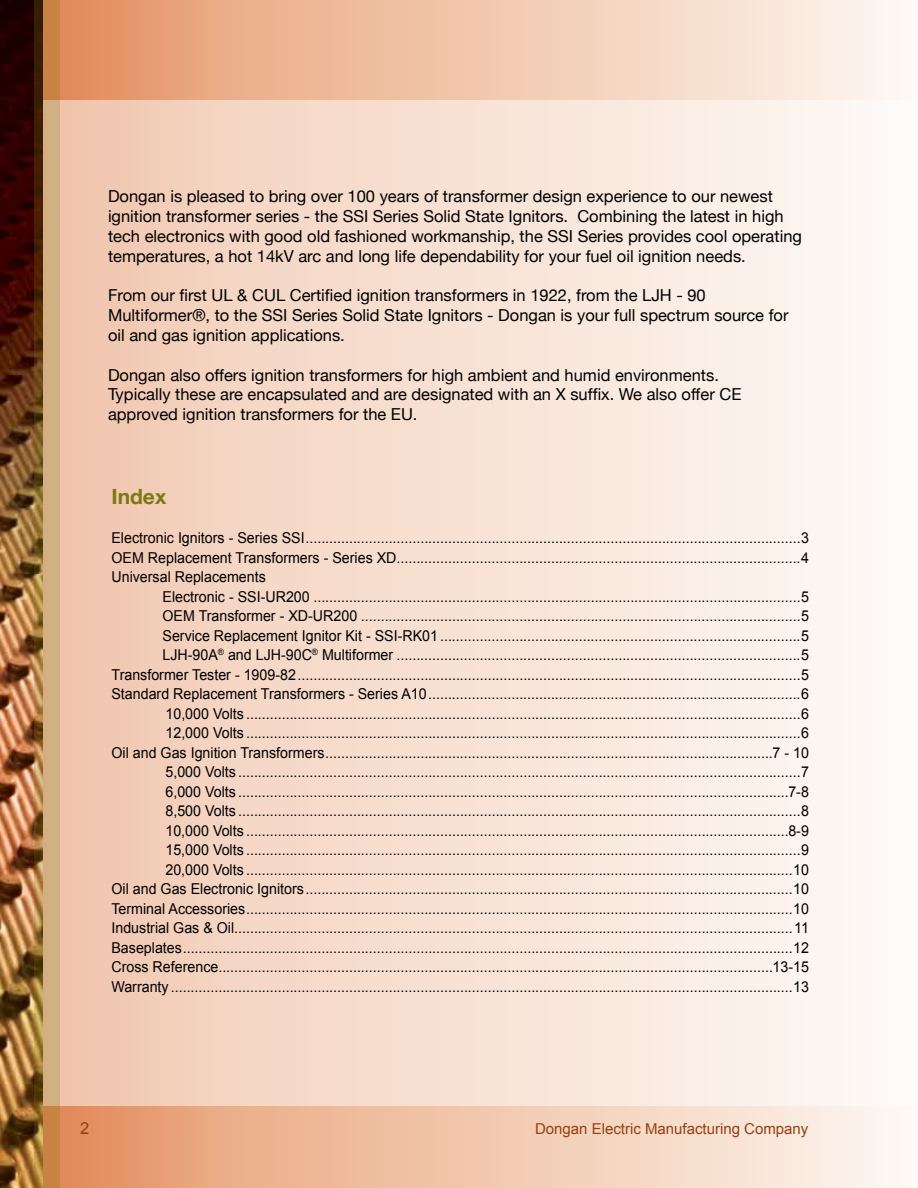
<style>
.page{position:relative;width:918px;height:1188px;background:#fff}
.page>*{position:absolute;margin:0;border:0;box-sizing:border-box;transform-origin:0 0}
.t1{font:700 21px "Helvetica Neue";color:#7c7910}
.t2{font:16.5px/19.8px "Helvetica Neue";color:#000}
.t3{font:16.5px "Arial";color:#954010}
.t4{font:15px/19.5px "Arial";color:#000;text-align:justify;scale:.95 1}
.t5{font:15px "Arial";color:#954010}
</style>
<div class="page">
<div style="left:0;top:0;width:918px;height:1188px;background:linear-gradient(to right,#e38d5c,#fefaf6)"></div>
<div style="left:0;top:100px;width:918px;height:1005px;background:linear-gradient(to right,#f0c5ad,#fefcfa)"></div>
<img style="left:0;top:0;width:34px;height:1188px">
<svg style="left:34px;top:0;width:25px;height:1188px;background:#b28b5a"></svg>
<p class="t2" style="left:108px;top:186px;width:695px">Dongan is pleased to bring over 100 years of transformer design experience to our newest ignition transformer series - the SSI Series Solid State Ignitors. Combining the latest in high tech electronics with good old fashioned workmanship, the SSI Series provides cool operating temperatures, a hot 14kV arc and long life dependability for your fuel oil ignition needs.</p>
<p class="t2" style="left:108px;top:285px;width:682px">From our first UL &amp; CUL Certified ignition transformers in 1922, from the LJH - 90<br>Multiformer®, to the SSI Series Solid State Ignitors - Dongan is your full spectrum source for oil and gas ignition applications.</p>
<p class="t2" style="left:108px;top:365px;width:635px">Dongan also offers ignition transformers for high ambient and humid environments.<br>Typically these are encapsulated and are designated with an X suffix. We also offer CE approved ignition transformers for the EU.</p>
<h1 class="t1" style="left:111px;top:484px;width:56px">Index</h1>
<p class="t4" style="left:111px;top:528px;width:736px">Electronic Ignitors - Series SSI.............................................................................................................................3<br>OEM Replacement Transformers - Series XD......................................................................................................4<br>Universal Replacements</p>
<p class="t4" style="left:111px;top:587px;width:736px;text-align:right">Electronic - SSI-UR200 ...........................................................................................................................5<br>OEM Transformer - XD-UR200 ...............................................................................................................5<br>Service Replacement Ignitor Kit - SSI-RK01 ...........................................................................................5<br>LJH-90A<sup>®</sup> and LJH-90C<sup>®</sup> Multiformer ......................................................................................................5<br>Transformer Tester - 1909-82...............................................................................................................................5<br>Standard Replacement Transformers - Series A10..............................................................................................6<br>10,000 Volts ............................................................................................................................................6<br>12,000 Volts ............................................................................................................................................6<br>Oil and Gas Ignition Transformers.................................................................................................................7 - 10<br>5,000 Volts ..............................................................................................................................................7<br>6,000 Volts ...........................................................................................................................................7-8<br>8,500 Volts ..............................................................................................................................................8<br>10,000 Volts .........................................................................................................................................8-9<br>15,000 Volts ............................................................................................................................................9<br>20,000 Volts ..........................................................................................................................................10<br>Oil and Gas Electronic Ignitors...........................................................................................................................10<br>Terminal Accessories..........................................................................................................................................10<br>Industrial Gas &amp; Oil.............................................................................................................................................11<br>Baseplates..........................................................................................................................................................12<br>Cross Reference............................................................................................................................................13-15<br>Warranty .............................................................................................................................................................13</p>
<p class="t3" style="left:80px;top:1117px;width:11px">2</p>
<p class="t5" style="left:535px;top:1119px;width:275px">Dongan Electric Manufacturing Company</p>
</div>
